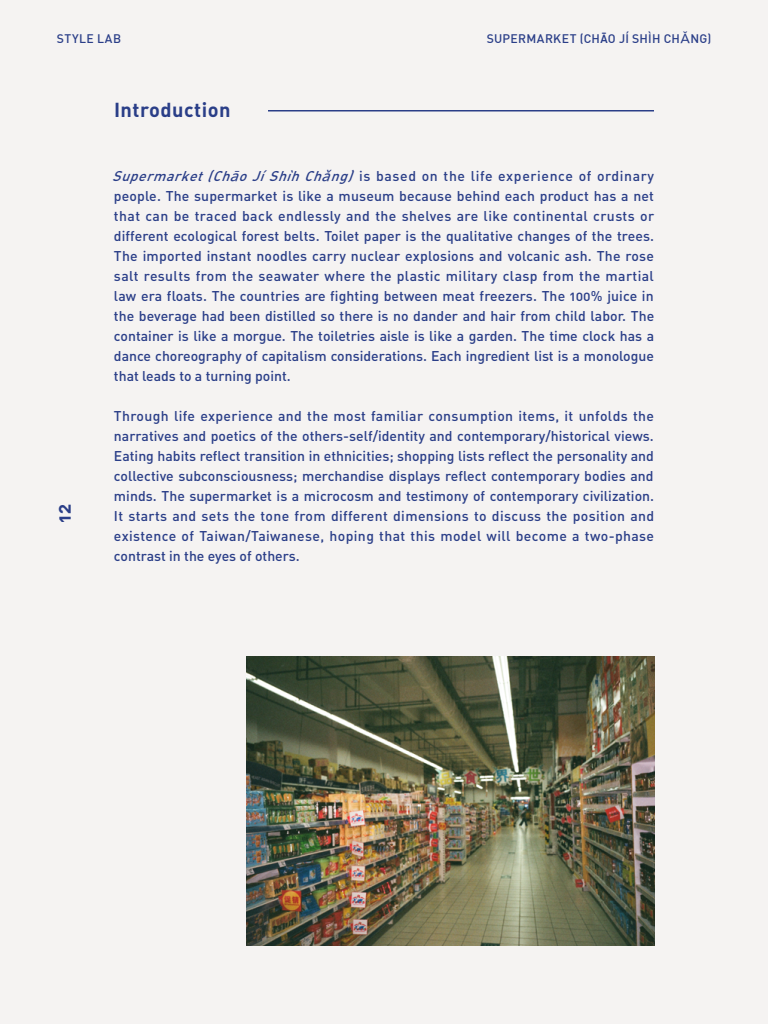
<style>
.page{position:relative;width:768px;height:1024px;background:#f5f3f2}
.page>*{position:absolute;margin:0;border:0;box-sizing:border-box;transform-origin:0 0}
.t1{font:20px "DIN Bold Alternate";letter-spacing:.025em;color:#2a3e88}
.t2{font:19px "DIN Bold Alternate";color:#2a3e88}
.t3{font:14px/20px "DIN Medium Alternate";color:#2a3e88;text-align:justify}
.t4{font:500 12.2px "DIN";letter-spacing:.025em;color:#2a3e88}
.s1{font-family:"DIN2014";font-weight:600}
.s2{font-family:"M Xiang He Hei TC";font-weight:400}
.s3{font-style:italic}
.s4{font-family:"M Xiang He Hei TC";font-style:italic}
</style>
<div class="page">
<hr style="left:268px;top:110px;width:386px;height:2px;background:#2a3e88">
<img style="left:246px;top:657px;width:408px;height:289px">
<p class="t4" style="left:57px;top:30px;width:66px">STYLE LAB</p>
<p class="t4" style="left:487px;top:30px;width:226px">SUPERMARKET (CH<span class="s1">Ā</span>O JÍ SHÌH CH<span class="s2">Ǎ</span>NG)</p>
<h2 class="t2" style="left:52px;top:523px;width:20px;rotate:-90deg">12</h2>
<h1 class="t1" style="left:114px;top:97px;width:118px">Introduction</h1>
<p class="t3" style="left:112px;top:166px;width:544px"><span class="s3">Supermarket(Ch</span><span class="s4">ā</span><span class="s3">oJíShìhCh</span><span class="s4">ǎ</span><span class="s3">ng)</span> is based on the life experience of ordinary people. The supermarket is like a museum because behind each product has a net that can be traced back endlessly and the shelves are like continental crusts or different ecological forest belts. Toilet paper is the qualitative changes of the trees.<br>The imported instant noodles carry nuclear explosions and volcanic ash. The rose salt results from the seawater where the plastic military clasp from the martial law era floats. The countries are fighting between meat freezers. The 100% juice in the beverage had been distilled so there is no dander and hair from child labor. The container is like a morgue. The toiletries aisle is like a garden. The time clock has a dance choreography of capitalism considerations. Each ingredient list is a monologue that leads to a turning point.</p>
<p class="t3" style="left:114px;top:406px;width:542px">Through life experience and the most familiar consumption items, it unfolds the narratives and poetics of the others-self/identity and contemporary/historical views.<br>Eating habits reflect transition in ethnicities; shopping lists reflect the personality and collective subconsciousness; merchandise displays reflect contemporary bodies and minds. The supermarket is a microcosm and testimony of contemporary civilization.<br>It starts and sets the tone from different dimensions to discuss the position and existence of Taiwan/Taiwanese, hoping that this model will become a two-phase contrast in the eyes of others.</p>
</div>
